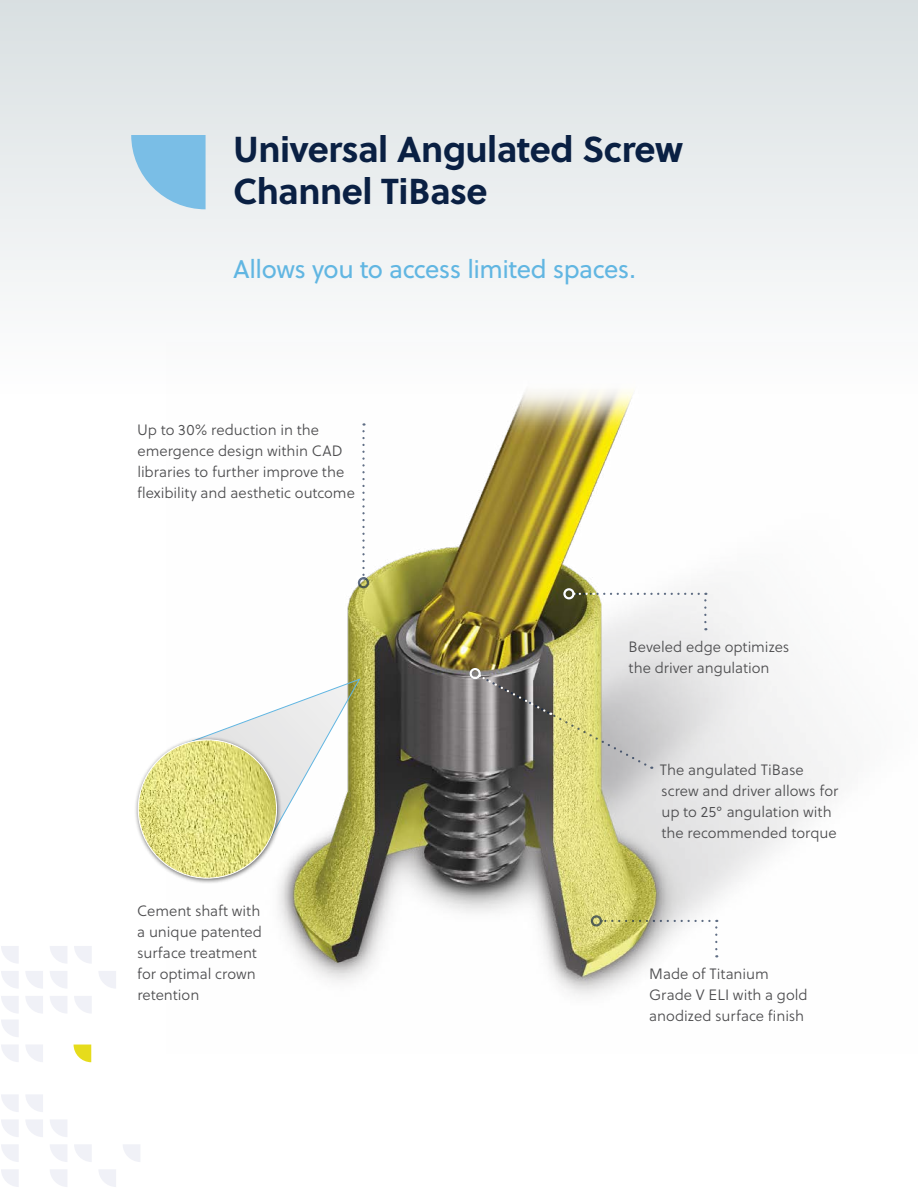
<style>
.page{position:relative;width:918px;height:1188px;background:#fff}
.page>*{position:absolute;margin:0;border:0;box-sizing:border-box;transform-origin:0 0}
.t1{font:700 36px/42px "Soleil";letter-spacing:-.015em;color:#0a2043}
.t2{font:25.5px "Soleil";letter-spacing:-.02em;color:#61b6e2}
.t3{font:15px/21px "Soleil Lt";color:#4d4d4f}
</style>
<div class="page">
<svg style="left:26px;top:996px;width:17px;height:17px"></svg>
<svg style="left:1px;top:996px;width:18px;height:17px"></svg>
<svg style="left:74px;top:996px;width:18px;height:17px"></svg>
<svg style="left:50px;top:996px;width:17px;height:17px"></svg>
<svg style="left:26px;top:971px;width:17px;height:17px"></svg>
<svg style="left:1px;top:971px;width:18px;height:17px"></svg>
<svg style="left:50px;top:971px;width:17px;height:17px"></svg>
<svg style="left:1px;top:946px;width:18px;height:17px"></svg>
<svg style="left:74px;top:946px;width:18px;height:17px"></svg>
<svg style="left:50px;top:946px;width:17px;height:17px"></svg>
<svg style="left:99px;top:971px;width:17px;height:17px"></svg>
<svg style="left:50px;top:1169px;width:17px;height:18px"></svg>
<svg style="left:74px;top:1144px;width:18px;height:18px"></svg>
<svg style="left:50px;top:1144px;width:17px;height:18px"></svg>
<svg style="left:26px;top:1120px;width:17px;height:17px"></svg>
<svg style="left:1px;top:1120px;width:18px;height:17px"></svg>
<svg style="left:50px;top:1120px;width:17px;height:17px"></svg>
<svg style="left:26px;top:1095px;width:17px;height:17px"></svg>
<svg style="left:1px;top:1095px;width:18px;height:17px"></svg>
<svg style="left:26px;top:1045px;width:17px;height:17px"></svg>
<svg style="left:1px;top:1045px;width:18px;height:17px"></svg>
<svg style="left:1px;top:1020px;width:18px;height:17px"></svg>
<svg style="left:74px;top:1045px;width:17px;height:17px"></svg>
<svg style="left:99px;top:1169px;width:17px;height:18px"></svg>
<svg style="left:123px;top:1144px;width:17px;height:18px"></svg>
<svg style="left:1px;top:1169px;width:18px;height:18px"></svg>
<svg style="left:1px;top:1144px;width:18px;height:18px"></svg>
<div style="left:0;top:0;width:918px;height:796px;background:linear-gradient(to bottom,#e2e7e9,#fff)"></div>
<img style="left:167px;top:342px;width:751px;height:654px">
<svg style="left:573px;top:593px;width:133px;height:29px"></svg>
<div style="left:563px;top:588px;width:12px;height:11px;border:2px solid #fff;border-radius:50%"></div>
<svg style="left:601px;top:920px;width:116px;height:29px"></svg>
<div style="left:591px;top:915px;width:11px;height:12px;border:2px solid #0a2043;border-radius:50%"></div>
<svg style="left:362px;top:423px;width:3px;height:154px"></svg>
<div style="left:358px;top:577px;width:11px;height:11px;border:2px solid #0a2043;border-radius:50%"></div>
<svg style="left:178px;top:678px;width:183px;height:165px"></svg>
<div style="left:134px;top:736px;width:148px;height:148px;background:#000;opacity:.6"></div>
<img style="left:138px;top:740px;width:139px;height:138px;border-radius:69px">
<svg style="left:479px;top:674px;width:173px;height:95px;background:#a6a48b"></svg>
<div style="left:470px;top:668px;width:11px;height:11px;border:2px solid #fff;border-radius:50%"></div>
<svg style="left:131px;top:135px;width:75px;height:74px;background:#92c8e8"></svg>
<h1 class="t1" style="left:233px;top:129px;width:452px">Universal Angulated Screw<br>Channel TiBase</h1>
<h2 class="t2" style="left:233px;top:253px;width:404px">Allows you to access limited spaces.</h2>
<p class="t3" style="left:137px;top:419px;width:219px">Up to 30% reduction in the emergence design within CAD libraries to further improve the flexibility and aesthetic outcome</p>
<p class="t3" style="left:137px;top:901px;width:126px">Cement shaft with a unique patented surface treatment for optimal crown retention</p>
<p class="t3" style="left:629px;top:637px;width:163px">Beveled edge optimizes the driver angulation</p>
<p class="t3" style="left:660px;top:760px;width:180px">The angulated TiBase screw and driver allows for up to 25° angulation with the recommended torque</p>
<p class="t3" style="left:649px;top:964px;width:160px">Made of Titanium<br>Grade V ELI with a gold anodized surface finish</p>
</div>
